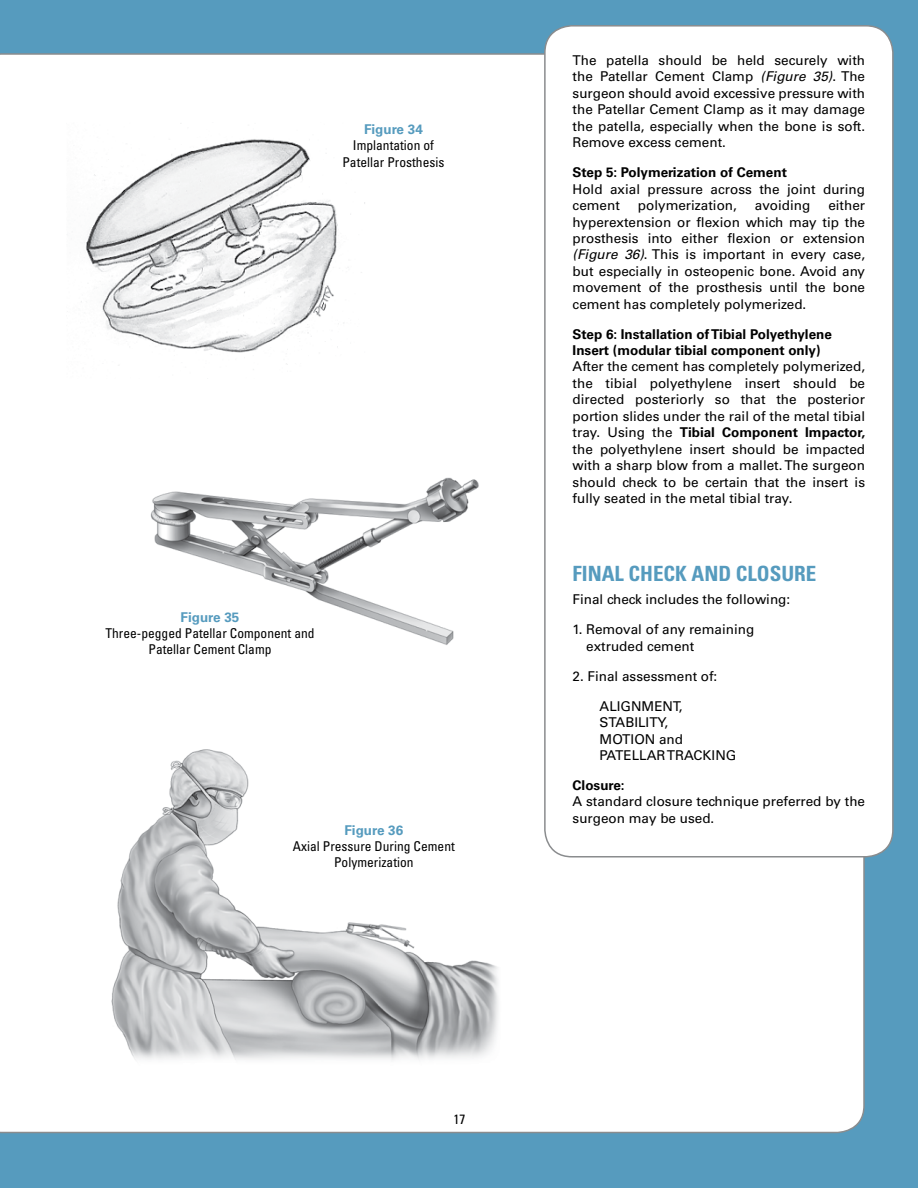
<style>
.page{position:relative;width:918px;height:1188px;background:#569bbe}
.page>*{position:absolute;margin:0;border:0;box-sizing:border-box;transform-origin:0 0}
.t1{font:700 condensed 21px "Univers LT Std";color:#569bbe}
.t2{font:13.5px/16.5px "Univers LT Std";color:#000}
.t3{font:condensed 13.5px/16.2px "Univers LT Std";color:#000;text-align:center}
.t4{font:700 13.5px/16.2px "Univers LT Std";color:#000}
.t5{font:700 13.5px "Univers LT Std";color:#569bbe}
.s1{font-style:italic}
.s2{font-weight:700}
</style>
<div class="page">
<div style="left:1px;top:53px;width:864px;height:1080px;background:#fff"></div>
<div style="left:0;top:55px;width:16px;height:1076px;background:#fff"></div>
<div style="left:545px;top:26px;width:348px;height:831px;background:#fff;border-radius:27px"></div>
<div style="left:544px;top:25px;width:350px;height:833px;border:2px solid #8a8c8e;border-radius:27px"></div>
<img style="left:150px;top:447px;width:331px;height:200px">
<img style="left:66px;top:123px;width:300px;height:255px">
<img style="left:104px;top:745px;width:397px;height:323px">
<p class="t5" style="left:364px;top:122px;width:60px">Figure 34</p>
<p class="t3" style="left:342px;top:137px;width:103px">Implantation of<br>Patellar Prosthesis</p>
<p class="t5" style="left:181px;top:609px;width:60px">Figure 35</p>
<p class="t3" style="left:105px;top:625px;width:211px">Three-pegged Patellar Component and<br>Patellar Cement Clamp</p>
<p class="t5" style="left:344px;top:822px;width:60px">Figure 36</p>
<p class="t3" style="left:293px;top:838px;width:163px">Axial Pressure During Cement<br>Polymerization</p>
<p class="t3" style="left:453px;top:1110px;width:13px">17</p>
<p class="t2" style="left:573px;top:52px;width:294px;text-align:justify">The patella should be held securely with the Patellar Cement Clamp <span class="s1">(Figure 35)</span>. The surgeon should avoid excessive pressure with the Patellar Cement Clamp as it may damage the patella, especially when the bone is soft.<br>Remove excess cement.</p>
<p class="t4" style="left:573px;top:164px;width:216px">Step 5: Polymerization of Cement</p>
<p class="t2" style="left:573px;top:181px;width:294px">Hold axial pressure across the joint during cement</p>
<p class="t2" style="left:573px;top:197px;width:294px;text-align:justify;text-indent:256px">either hyperextension or flexion which may tip the prosthesis into either flexion or extension <span class="s1">(Figure 36)</span>. This is important in every case, but especially in osteopenic bone. Avoid any movement of the prosthesis until the bone cement has completely polymerized.</p>
<p class="t4" style="left:573px;top:326px;width:261px">Step 6: Installation of Tibial Polyethylene<br>Insert (modular tibial component only)</p>
<p class="t2" style="left:573px;top:358px;width:294px;text-align:justify">After the cement has completely polymerized, the tibial polyethylene insert should be directed posteriorly so that the posterior portion slides under the rail of the metal tibial tray. U sing the <span class="s2">Tibial Component Impactor, </span>the polyethylene insert should be impacted with a sharp blow from a mallet. The surgeon should check to be certain that the insert is fully seated in the metal tibial tray.</p>
<p class="t2" style="left:638px;top:197px;width:101px">polymerization,</p>
<p class="t2" style="left:755px;top:197px;width:57px">avoiding</p>
<h1 class="t1" style="left:573px;top:560px;width:21px">FINAL</h1>
<h1 class="t1" style="left:629px;top:560px;width:13px">CHECK</h1>
<h1 class="t1" style="left:692px;top:560px;width:91px">AND CLOSURE</h1>
<p class="t2" style="left:573px;top:591px;width:219px">Final check includes the following:</p>
<p class="t2" style="left:586px;top:621px;width:170px;text-indent:-14px">1. Removal of any remaining extruded cement</p>
<p class="t2" style="left:573px;top:668px;width:146px">2. Final assessment of:</p>
<p class="t2" style="left:600px;top:698px;width:84px">ALIGNMENT,<br>STABILIT</p>
<p class="t2" style="left:658px;top:714px;width:12px">Y,</p>
<p class="t2" style="left:600px;top:731px;width:10px">MOTION</p>
<p class="t2" style="left:600px;top:731px;width:138px;text-align:center">and<br>PATELLAR TRACKIN G</p>
<p class="t4" style="left:573px;top:777px;width:54px">Closure:</p>
<p class="t2" style="left:573px;top:793px;width:294px">A standard closure technique preferred by the surgeon may be used.</p>
</div>
